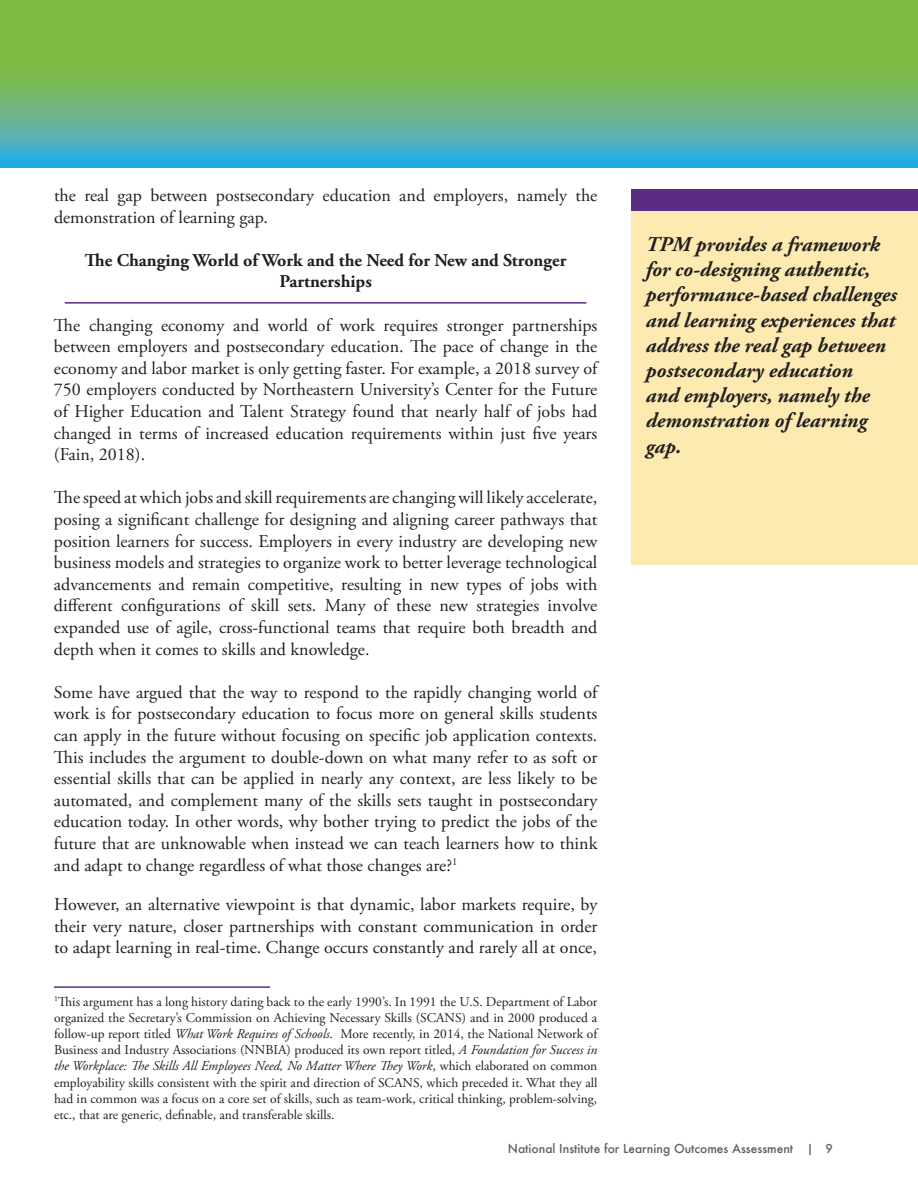
<style>
.page{position:relative;width:918px;height:1188px;background:#fff}
.page>*{position:absolute;margin:0;border:0;box-sizing:border-box;transform-origin:0 0}
.t1{font:italic 700 21px/25.2px "Adobe Garamond Pro";color:#231f20}
.t2{font:18px/21.6px "Adobe Garamond Pro";color:#231f20;text-align:justify}
.t3{font:700 18px/21.6px "Adobe Garamond Pro";color:#231f20;text-align:center}
.t4{font:13.5px/16.2px "Adobe Garamond Pro";color:#231f20;text-align:justify}
.t5{font:500 12px "Futura";color:#5f6062}
.s1{font-style:italic}
</style>
<div class="page">
<div style="left:631px;top:204px;width:287px;height:361px;background:#fdeab0"></div>
<div style="left:631px;top:189px;width:287px;height:22px;background:#5a2c82"></div>
<svg style="left:0;top:0;width:918px;height:167px;background:#6bb671"></svg>
<hr style="left:65px;top:302px;width:521px;height:2px;background:#5a2c82">
<hr style="left:54px;top:986px;width:216px;height:2px;background:#5a2c82">
<p class="t2" style="left:54px;top:185px;width:545px">the real gap between postsecondary education and employers, namely the demonstration of learning gap.</p>
<p class="t3" style="left:85px;top:250px;width:483px">The Changing World of Work and the Need for New and Stronger<br>Partnerships</p>
<p class="t2" style="left:54px;top:315px;width:545px">The changing economy and world of work requires stronger partnerships between employers and postsecondary education. The pace of change in the economy and labor market is only getting faster. For example, a 2018 survey of 750 employers conducted by Northeastern University’s Center for the Future of Higher Education and Talent Strategy found that nearly half of jobs had changed in terms of increased education requirements within just five years (Fain, 2018).</p>
<p class="t2" style="left:54px;top:488px;width:545px">The speed at which jobs and skill requirements are changing will likely accelerate, posing a significant challenge for designing and aligning career pathways that position learners for success. Employers in every industry are developing new business models and strategies to organize work to better leverage technological advancements and remain competitive, resulting in new types of jobs with different configurations of skill sets. Many of these new strategies involve expanded use of agile, cross-functional teams that require both breadth and depth when it comes to skills and knowledge.</p>
<p class="t2" style="left:54px;top:682px;width:545px">Some have argued that the way to respond to the rapidly changing world of work is for postsecondary education to focus more on general skills students can apply in the future without focusing on specific job application contexts.<br>This includes the argument to double-down on what many refer to as soft or essential skills that can be applied in nearly any context, are less likely to be automated, and complement many of the skills sets taught in postsecondary education today. In other words, why bother trying to predict the jobs of the future that are unknowable when instead we can teach learners how to think and adapt to change regardless of what those changes are?<sup>1</sup></p>
<p class="t2" style="left:54px;top:894px;width:545px">However, an alternative viewpoint is that dynamic, labor markets require, by their very nature, closer partnerships with constant communication in order to adapt learning in real-time. Change occurs constantly and rarely all at once,</p>
<p class="t4" style="left:54px;top:994px;width:545px"><sup>1</sup>This argument has a long history dating back to the early 1990’s. In 1991 the U.S. Department of Labor organized the Secretary’s Commission on Achieving Necessary Skills (SCANS) and in 2000 produced a follow-up report titled <span class="s1">What Work Requires of Schools</span>. More recently, in 2014, the National Network of Business and Industry Associations (NNBIA) produced its own report titled, <span class="s1">A Foundation for Success in the Workplace: The Skills All Employees Need, No Matter Where They Work</span>, which elaborated on common employability skills consistent with the spirit and direction of SCANS, which preceded it. What they all had in common was a focus on a core set of skills, such as team-work, critical thinking, problem-solving, etc., that are generic, definable, and transferable skills.</p>
<p class="t1" style="left:646px;top:232px;width:253px">TPM provides a framework for co-designing authentic, performance-based challenges and learning experiences that address the real gap between postsecondary education<br>and employers, namely the demonstration of learning gap.</p>
<p class="t5" style="left:508px;top:1140px;width:327px">National Institute for Learning Outcomes Assessment | 9</p>
</div>
